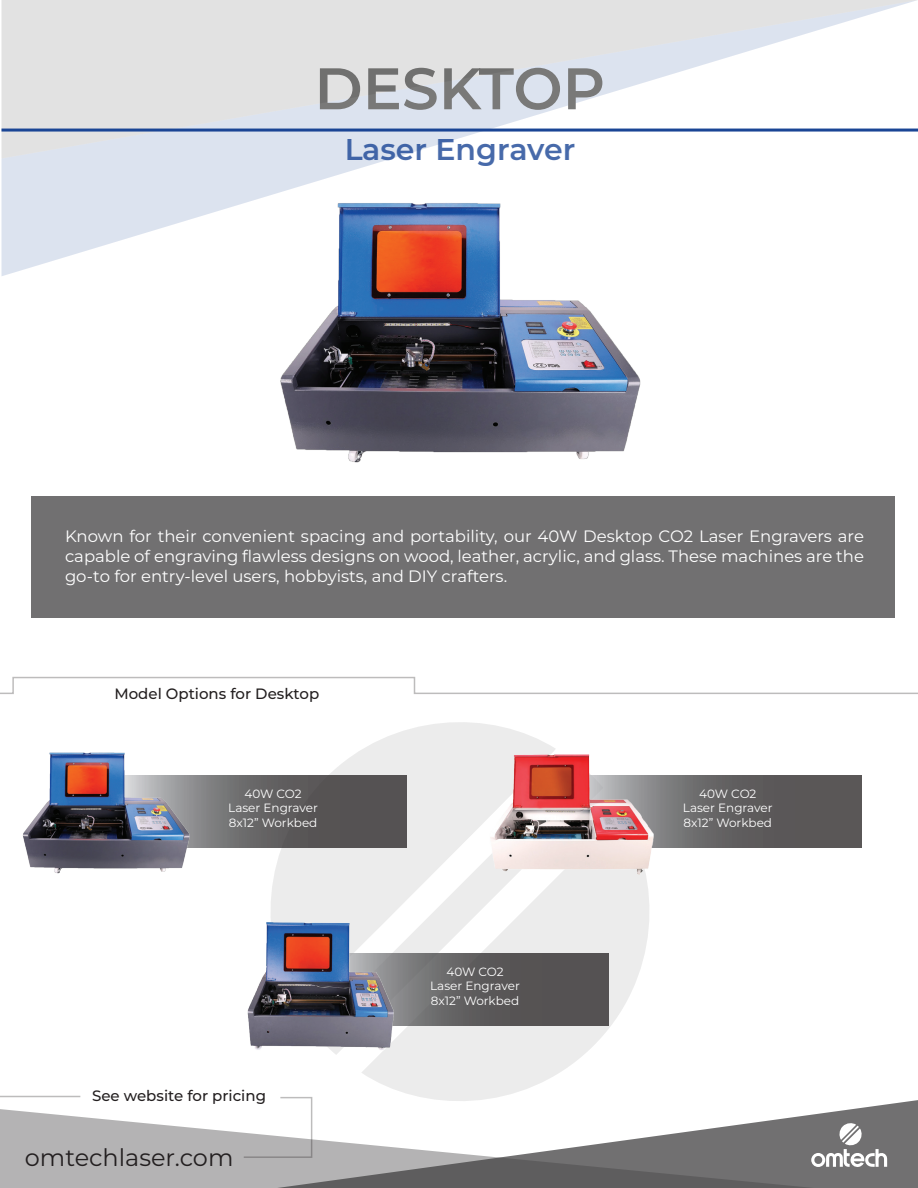
<style>
.page{position:relative;width:918px;height:1188px;background:#fff}
.page>*{position:absolute;margin:0;border:0;box-sizing:border-box;transform-origin:0 0}
.t1{font:600 58.5px "Montserrat";color:#797978}
.t2{font:600 30px "Montserrat";color:#1a4595}
.t3{font:24px "Montserrat";color:#231f20}
.t4{font:16.5px/19.8px "Montserrat";color:#fff;text-align:justify}
.t5{font:500 15px "Montserrat";color:#231f20}
.t6{font:12px/14.4px "Montserrat";color:#fff;text-align:center}
</style>
<div class="page">
<svg style="left:392px;top:915px;width:257px;height:185px;fill:#ececec"></svg>
<svg style="left:271px;top:722px;width:205px;height:169px;fill:#ececec"></svg>
<svg style="left:313px;top:765px;width:290px;height:290px;fill:#ececec"></svg>
<svg style="left:202px;top:776px;width:205px;height:71px;background:#605e5f"></svg>
<svg style="left:667px;top:776px;width:195px;height:71px;background:#615f5f"></svg>
<svg style="left:418px;top:954px;width:191px;height:71px;background:#5c5a5b"></svg>
<svg style="left:2px;top:159px;width:251px;height:117px;fill:#dce3ef"></svg>
<svg style="left:312px;top:1100px;width:606px;height:88px"></svg>
<svg style="left:0;top:1109px;width:814px;height:79px"></svg>
<svg style="left:2px;top:0;width:916px;height:159px;fill:#e2e2e2"></svg>
<svg style="left:811px;top:1122px;width:76px;height:46px"></svg>
<svg style="left:842px;top:1126px;width:17px;height:17px"></svg>
<hr style="left:2px;top:129px;width:916px;height:3px;background:#1a4595">
<svg style="left:0;top:677px;width:918px;height:17px"></svg>
<div style="left:32px;top:497px;width:863px;height:121px;background:#717071"></div>
<hr style="left:0;top:1096px;width:80px;height:1px;background:#231f20">
<svg style="left:244px;top:1097px;width:68px;height:61px"></svg>
<img style="left:253px;top:139px;width:413px;height:358px">
<img style="left:23px;top:752px;width:179px;height:122px">
<img style="left:476px;top:723px;width:191px;height:192px">
<img style="left:247px;top:891px;width:171px;height:197px">
<h1 class="t1" style="left:314px;top:47px;width:292px">DESKTOP</h1>
<h2 class="t2" style="left:344px;top:128px;width:233px">Laser Engraver</h2>
<p class="t4" style="left:65px;top:526px;width:801px">Known for their convenient spacing and portability, our 40W Desktop CO2 Laser Engravers are capable of engraving flawless designs on wood, leather, acrylic, and glass. These machines are the go-to for entry-level users, hobbyists, and DIY crafters.</p>
<p class="t5" style="left:114px;top:683px;width:206px">Model Options for Desktop</p>
<p class="t6" style="left:228px;top:786px;width:91px">40W CO2<br>Laser Engraver<br>8x12” Workbed</p>
<p class="t6" style="left:683px;top:786px;width:91px">40W CO2<br>Laser Engraver<br>8x12” Workbed</p>
<p class="t5" style="left:92px;top:1086px;width:175px">See website for pricing</p>
<h3 class="t3" style="left:25px;top:1141px;width:210px">omtechlaser.com</h3>
<p class="t6" style="left:430px;top:964px;width:91px">40W CO2<br>Laser Engraver<br>8x12” Workbed</p>
</div>
